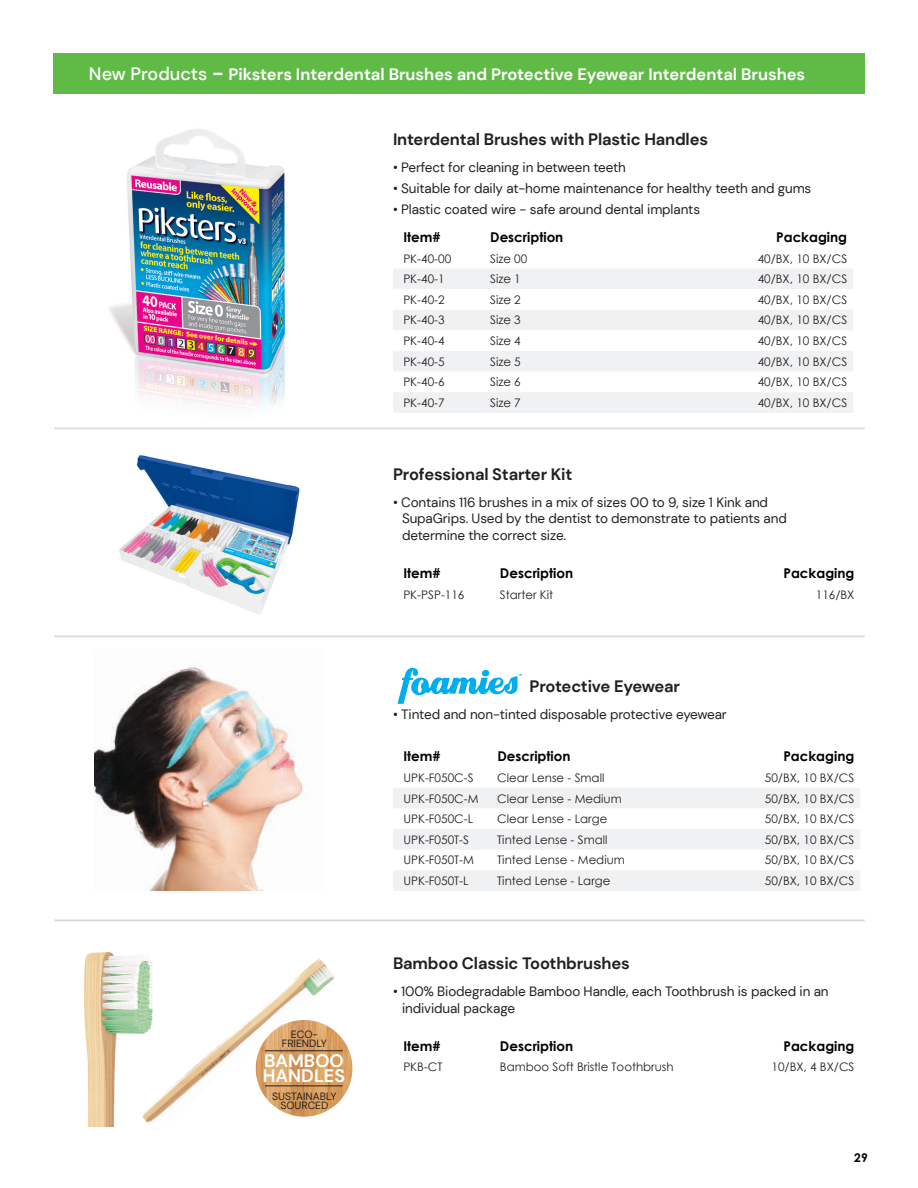
<style>
.page{position:relative;width:918px;height:1188px;background:#fff}
.page>*{position:absolute;margin:0;border:0;box-sizing:border-box;transform-origin:0 0}
.t1{font:700 18px/14.4px "DM Sans";color:#fff}
.t2{font:700 16.5px "DM Sans";letter-spacing:-.01em;color:#231f20}
.t3{font:700 16.5px "DM Sans";color:#fff}
.t4{font:13.5px/16.2px "DM Sans";letter-spacing:-.01em;color:#231f20}
.Skus_Table_Top{font:700 13.5px "Century Gothic";color:#000}
.t5{font:700 12px "Century Gothic Std";color:#000}
.Skus_Table{font:11.85px "Century Gothic";color:#231f20}
.t6{font:10.5px "DM Sans";color:#231f20}
.s1{font-weight:500;font-size:18px}
.s2{font-size:21px}
</style>
<div class="page">
<img style="left:84px;top:953px;width:61px;height:173px">
<img style="left:139px;top:958px;width:197px;height:168px">
<img style="left:95px;top:665px;width:211px;height:225px">
<div style="left:53px;top:53px;width:812px;height:41px;background:#60bb46"></div>
<hr style="left:54px;top:428px;width:811px;height:1px;background:#d9dadc">
<hr style="left:54px;top:635px;width:811px;height:2px;background:#d9dadc">
<hr style="left:54px;top:920px;width:811px;height:1px;background:#d9dadc">
<img style="left:109px;top:129px;width:176px;height:278px">
<img style="left:119px;top:455px;width:181px;height:159px">
<svg style="left:398px;top:667px;width:124px;height:37px"></svg>
<img style="left:256px;top:1020px;width:96px;height:97px;border-radius:48px">
<hr style="left:265px;top:1050px;width:78px;height:1px;background:#231f20">
<hr style="left:265px;top:1086px;width:78px;height:1px;background:#231f20">
<svg style="left:393px;top:788px;width:467px;height:103px;fill:#f0f1f2"></svg>
<svg style="left:393px;top:269px;width:460px;height:144px;fill:#f0f1f2"></svg>
<p class="t3" style="left:89px;top:64px;width:718px"><span class="s1">New Products</span> <span class="s2">-</span> Piksters Interdental Brushes and Protective Eyewear Interdental Brushes</p>
<p class="t2" style="left:393px;top:129px;width:317px">Interdental Brushes with Plastic Handles</p>
<p class="t4" style="left:393px;top:159px;width:234px">• Perfect for cleaning in between teeth</p>
<p class="t4" style="left:393px;top:180px;width:420px">• Suitable for daily at-home maintenance for healthy teeth and gums</p>
<p class="t4" style="left:393px;top:201px;width:309px">• Plastic coated wire - safe around dental implants</p>
<p class="Skus_Table_Top" style="left:403px;top:227px;width:39px">Item#</p>
<p class="Skus_Table_Top" style="left:490px;top:227px;width:75px">Description</p>
<p class="Skus_Table_Top" style="left:776px;top:227px;width:73px">Packaging</p>
<p class="Skus_Table" style="left:403px;top:250px;width:49px">PK-40-00</p>
<p class="Skus_Table" style="left:490px;top:250px;width:39px">Size 00</p>
<p class="Skus_Table" style="left:758px;top:250px;width:91px">40/BX, 10 BX/CS</p>
<p class="Skus_Table" style="left:403px;top:271px;width:43px">PK-40-1</p>
<p class="Skus_Table" style="left:490px;top:271px;width:32px">Size 1</p>
<p class="Skus_Table" style="left:758px;top:271px;width:91px">40/BX, 10 BX/CS</p>
<p class="Skus_Table" style="left:403px;top:291px;width:43px">PK-40-2</p>
<p class="Skus_Table" style="left:490px;top:291px;width:32px">Size 2</p>
<p class="Skus_Table" style="left:758px;top:291px;width:91px">40/BX, 10 BX/CS</p>
<p class="Skus_Table" style="left:403px;top:312px;width:43px">PK-40-3</p>
<p class="Skus_Table" style="left:490px;top:312px;width:32px">Size 3</p>
<p class="Skus_Table" style="left:758px;top:312px;width:91px">40/BX, 10 BX/CS</p>
<p class="Skus_Table" style="left:403px;top:332px;width:43px">PK-40-4</p>
<p class="Skus_Table" style="left:490px;top:332px;width:32px">Size 4</p>
<p class="Skus_Table" style="left:758px;top:332px;width:91px">40/BX, 10 BX/CS</p>
<p class="Skus_Table" style="left:403px;top:353px;width:43px">PK-40-5</p>
<p class="Skus_Table" style="left:490px;top:353px;width:32px">Size 5</p>
<p class="Skus_Table" style="left:758px;top:353px;width:91px">40/BX, 10 BX/CS</p>
<p class="Skus_Table" style="left:403px;top:374px;width:43px">PK-40-6</p>
<p class="Skus_Table" style="left:490px;top:374px;width:32px">Size 6</p>
<p class="Skus_Table" style="left:758px;top:374px;width:91px">40/BX, 10 BX/CS</p>
<p class="Skus_Table" style="left:403px;top:394px;width:43px">PK-40-7</p>
<p class="Skus_Table" style="left:490px;top:394px;width:32px">Size 7</p>
<p class="Skus_Table" style="left:758px;top:394px;width:91px">40/BX, 10 BX/CS</p>
<p class="t2" style="left:393px;top:464px;width:181px">Professional Starter Kit</p>
<p class="t4" style="left:393px;top:494px;width:377px">• Contains 116 brushes in a mix of sizes 00 to 9, size 1 Kink and</p>
<p class="t4" style="left:402px;top:510px;width:386px">SupaGrips. Used by the dentist to demonstrate to patients and</p>
<p class="t4" style="left:402px;top:527px;width:166px">determine the correct size.</p>
<p class="Skus_Table_Top" style="left:403px;top:563px;width:39px">Item#</p>
<p class="Skus_Table_Top" style="left:500px;top:563px;width:75px">Description</p>
<p class="Skus_Table_Top" style="left:783px;top:563px;width:73px">Packaging</p>
<p class="Skus_Table" style="left:403px;top:586px;width:63px">PK-PSP-116</p>
<p class="Skus_Table" style="left:500px;top:586px;width:55px">Starter Kit</p>
<p class="Skus_Table" style="left:816px;top:586px;width:40px">116/BX</p>
<p class="t2" style="left:529px;top:676px;width:152px">Protective Eyewear</p>
<p class="t4" style="left:393px;top:706px;width:335px">• Tinted and non-tinted disposable protective eyewear</p>
<p class="Skus_Table_Top" style="left:403px;top:746px;width:39px">Item#</p>
<p class="Skus_Table_Top" style="left:497px;top:746px;width:75px">Description</p>
<p class="Skus_Table_Top" style="left:783px;top:746px;width:73px">Packaging</p>
<p class="Skus_Table" style="left:403px;top:769px;width:72px">UPK-F050C-S</p>
<p class="Skus_Table" style="left:497px;top:769px;width:109px">Clear Lense - Small</p>
<p class="Skus_Table" style="left:765px;top:769px;width:91px">50/BX, 10 BX/CS</p>
<p class="Skus_Table" style="left:403px;top:790px;width:77px">UPK-F050C-M</p>
<p class="Skus_Table" style="left:497px;top:790px;width:126px">Clear Lense - Medium</p>
<p class="Skus_Table" style="left:765px;top:790px;width:91px">50/BX, 10 BX/CS</p>
<p class="Skus_Table" style="left:403px;top:811px;width:71px">UPK-F050C-L</p>
<p class="Skus_Table" style="left:497px;top:811px;width:112px">Clear Lense - Large</p>
<p class="Skus_Table" style="left:765px;top:811px;width:91px">50/BX, 10 BX/CS</p>
<p class="Skus_Table" style="left:403px;top:831px;width:67px">UPK-F050T-S</p>
<p class="Skus_Table" style="left:497px;top:831px;width:112px">Tinted Lense - Small</p>
<p class="Skus_Table" style="left:765px;top:831px;width:91px">50/BX, 10 BX/CS</p>
<p class="Skus_Table" style="left:403px;top:852px;width:72px">UPK-F050T-M</p>
<p class="Skus_Table" style="left:497px;top:852px;width:129px">Tinted Lense - Medium</p>
<p class="Skus_Table" style="left:765px;top:852px;width:91px">50/BX, 10 BX/CS</p>
<p class="Skus_Table" style="left:403px;top:872px;width:67px">UPK-F050T-L</p>
<p class="Skus_Table" style="left:497px;top:872px;width:115px">Tinted Lense - Large</p>
<p class="Skus_Table" style="left:765px;top:872px;width:91px">50/BX, 10 BX/CS</p>
<p class="t6" style="left:291px;top:1027px;width:29px">ECO-</p>
<p class="t6" style="left:282px;top:1036px;width:47px">FRIENDLY</p>
<p class="t1" style="left:263px;top:1054px;width:84px">BAMBOO<br>HANDLES</p>
<p class="t6" style="left:272px;top:1090px;width:66px">SUSTAINABLY</p>
<p class="t6" style="left:280px;top:1099px;width:50px">SOURCED</p>
<p class="t2" style="left:393px;top:953px;width:238px">Bamboo Classic Toothbrushes</p>
<p class="t4" style="left:402px;top:984px;width:428px;text-indent:-9px">• 100% Biodegradable Bamboo Handle, each Toothbrush is packed in an individual package</p>
<p class="Skus_Table_Top" style="left:403px;top:1035px;width:39px">Item#</p>
<p class="Skus_Table_Top" style="left:500px;top:1035px;width:75px">Description</p>
<p class="Skus_Table_Top" style="left:783px;top:1035px;width:73px">Packaging</p>
<p class="Skus_Table" style="left:403px;top:1059px;width:41px">PKB-CT</p>
<p class="Skus_Table" style="left:500px;top:1059px;width:175px">Bamboo Soft Bristle Toothbrush</p>
<p class="Skus_Table" style="left:771px;top:1059px;width:85px">10/BX, 4 BX/CS</p>
<p class="t5" style="left:854px;top:1150px;width:15px">29</p>
</div>
